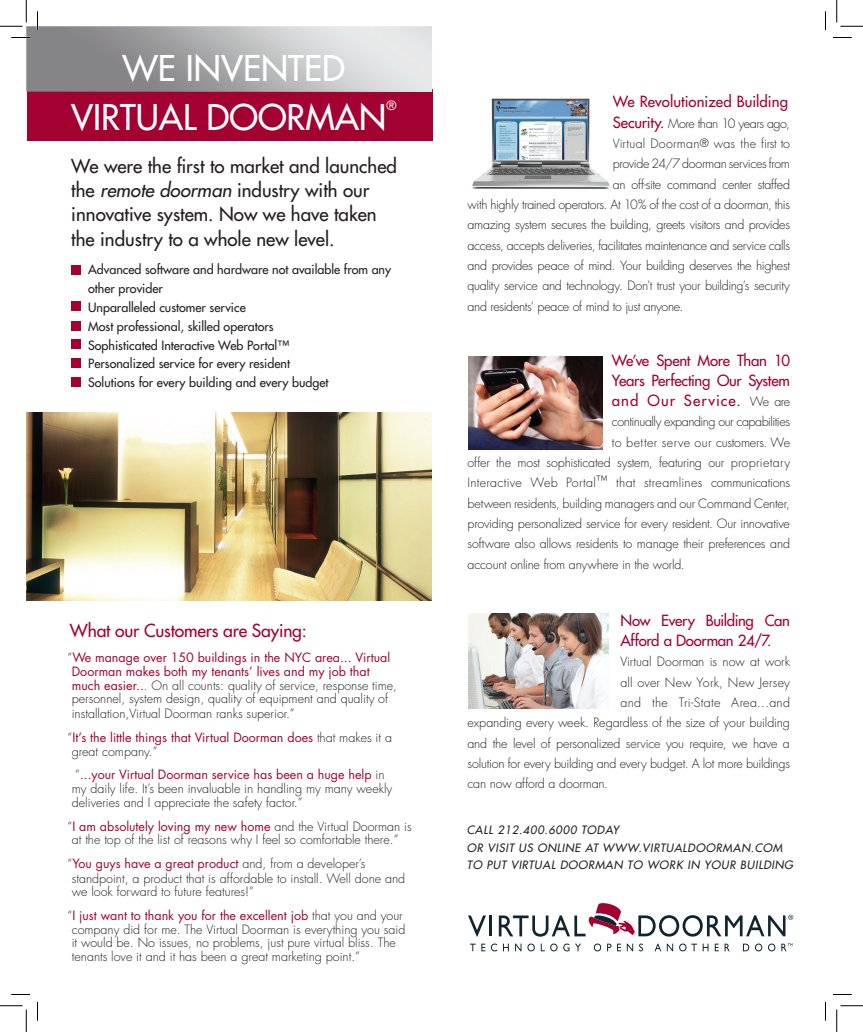
<style>
.page{position:relative;width:863px;height:1032px;background:#fff}
.page>*{position:absolute;margin:0;border:0;box-sizing:border-box;transform-origin:0 0}
.t1{font:34.5px "Futura";color:#fff}
.t2{font:18.75px/24.1px "Futura";color:#231f20}
.t3{font:17.5px "Futura";letter-spacing:-.01em;color:#a40133}
.t4{font:15px/20.2px "Futura";letter-spacing:-.015em;color:#a40133;text-align:justify}
.t5{font:300 12.5px/13.5px "Futura";letter-spacing:-.01em;color:#231f20}
.t6{font:12.5px/13.8px "Futura";color:#a40133}
.t7{font:12.5px/18.8px "Futura";color:#231f20}
.t8{font:300 12.5px "Futura";letter-spacing:.02em;color:#231f20}
.t9{font:300 12.5px "Futura";letter-spacing:-.03em;color:#231f20}
.t10{font:300 12.5px "Futura";letter-spacing:.03em;color:#231f20}
.t11{font:300 12.5px "Futura";letter-spacing:-.04em;color:#231f20}
.t12{font:300 12.5px "Futura";letter-spacing:-.035em;color:#231f20}
.t13{font:300 12.5px "Futura";letter-spacing:.015em;color:#231f20}
.t14{font:12.5px "Futura";color:#fff}
.t15{font:italic 11.25px/17.5px "Futura";letter-spacing:.06em;color:#231f20}
.s1{font-style:italic}
.s2{font-weight:300;color:#231f20}
.s3{font-weight:300}
.s4{font-weight:400;color:#a40133}
.s5{font-weight:400;font-size:15px;color:#a40133}
.s6{font-size:11.25px}
.s7{font-weight:300;font-size:12.5px;color:#231f20}
</style>
<div class="page">
<svg style="left:470px;top:943px;width:5px;height:8px"></svg>
<svg style="left:481px;top:943px;width:4px;height:8px"></svg>
<svg style="left:491px;top:943px;width:6px;height:8px"></svg>
<svg style="left:503px;top:943px;width:6px;height:8px"></svg>
<svg style="left:515px;top:943px;width:6px;height:8px"></svg>
<svg style="left:527px;top:943px;width:30px;height:8px"></svg>
<svg style="left:563px;top:943px;width:6px;height:8px"></svg>
<svg style="left:575px;top:943px;width:6px;height:8px"></svg>
<svg style="left:593px;top:943px;width:8px;height:8px"></svg>
<svg style="left:607px;top:943px;width:4px;height:8px"></svg>
<svg style="left:617px;top:943px;width:16px;height:8px"></svg>
<svg style="left:639px;top:943px;width:4px;height:8px"></svg>
<svg style="left:654px;top:943px;width:19px;height:8px"></svg>
<svg style="left:679px;top:943px;width:29px;height:8px"></svg>
<svg style="left:714px;top:943px;width:4px;height:8px"></svg>
<svg style="left:724px;top:943px;width:5px;height:8px"></svg>
<svg style="left:743px;top:943px;width:6px;height:8px"></svg>
<svg style="left:755px;top:943px;width:7px;height:8px"></svg>
<svg style="left:768px;top:943px;width:7px;height:8px"></svg>
<svg style="left:781px;top:943px;width:11px;height:8px"></svg>
<svg style="left:468px;top:915px;width:18px;height:21px"></svg>
<hr style="left:489px;top:915px;width:3px;height:21px;background:#112530">
<svg style="left:499px;top:903px;width:294px;height:33px"></svg>
<img style="left:468px;top:356px;width:134px;height:93px">
<img style="left:470px;top:613px;width:138px;height:95px">
<div style="left:27px;top:89px;width:405px;height:52px;background:#a40133"></div>
<img style="left:26px;top:26px;width:406px;height:66px">
<div style="left:71px;top:266px;width:9px;height:9px;background:#a40133"></div>
<div style="left:71px;top:302px;width:9px;height:9px;background:#a40133"></div>
<div style="left:71px;top:321px;width:9px;height:9px;background:#a40133"></div>
<div style="left:71px;top:339px;width:9px;height:9px;background:#a40133"></div>
<div style="left:71px;top:358px;width:9px;height:9px;background:#a40133"></div>
<div style="left:71px;top:378px;width:9px;height:9px;background:#a40133"></div>
<img style="left:26px;top:412px;width:405px;height:188px">
<img style="left:472px;top:98px;width:138px;height:91px">
<svg style="left:11px;top:37px;width:19px;height:1px"></svg>
<svg style="left:833px;top:37px;width:18px;height:1px"></svg>
<svg style="left:11px;top:994px;width:19px;height:1px"></svg>
<svg style="left:833px;top:994px;width:18px;height:1px"></svg>
<svg style="left:37px;top:11px;width:1px;height:19px"></svg>
<svg style="left:37px;top:1002px;width:1px;height:18px"></svg>
<svg style="left:825px;top:11px;width:1px;height:19px"></svg>
<svg style="left:825px;top:1002px;width:1px;height:18px"></svg>
<svg style="left:0;top:0;width:27px;height:27px"></svg>
<svg style="left:0;top:1005px;width:27px;height:26px"></svg>
<svg style="left:836px;top:0;width:26px;height:27px"></svg>
<svg style="left:836px;top:1005px;width:26px;height:26px"></svg>
<h1 class="t1" style="left:122px;top:47px;width:142px">We invented</h1>
<h1 class="t1" style="left:71px;top:96px;width:20px">Virtua</h1>
<h1 class="t1" style="left:183px;top:96px;width:73px">l Doorman</h1>
<p class="t14" style="left:386px;top:98px;width:11px">®</p>
<h2 class="t2" style="left:71px;top:154px;width:327px">We were the first to market and launched the <span class="s1">REMOTE DOORMAN</span> industry with our innovative system. Now we have taken the industry to a whole new level.</h2>
<p class="t7" style="left:88px;top:260px;width:304px">Advanced software and hardware not available from any other provider<br>Unparalleled customer service<br>Most professional, skilled operators<br>Sophisticated Interactive Web Portal™<br>Personalized service for every resident<br>Solutions for every building and every budget</p>
<h3 class="t3" style="left:70px;top:619px;width:238px">What our Customers are Saying:</h3>
<p class="t6" style="left:72px;top:650px;width:327px;text-indent:-4px"><span class="s2">“</span>We manage over 150 buildings in the NYC area... Virtual Doorman makes both my tenants’ lives and my job that much easier..<span class="s3">.</span> <span class="s2">On all counts: quality of service, response time, personnel, system design, quality of equipment and quality of</span></p>
<p class="t5" style="left:68px;top:702px;width:326px;line-height:23.8px;text-indent:4px">installation,Virtual Doorman ranks superior.”<br>“<span class="s4">It’s the little things that Virtual Doorman does</span> that makes it a</p>
<p class="t6" style="left:72px;top:739px;width:314px;line-height:23.8px"><span class="s2">great company.”<br>“</span>...your Virtual Doorman service has been a huge help <span class="s2">in</span></p>
<p class="t5" style="left:72px;top:782px;width:322px">my daily life. It’s been invaluable in handling my many weekly deliveries and I appreciate the safety factor.”</p>
<p class="t5" style="left:72px;top:819px;width:341px;text-indent:-4px">“<span class="s4">I am absolutely loving my new home</span> and the Virtual Doorman is at the top of the list of reasons why I feel so comfortable there.”</p>
<p class="t5" style="left:72px;top:856px;width:335px;line-height:14px;text-indent:-4px">“<span class="s4">You guys have a great product</span> and, from a developer’s standpoint, a product that is affordable to install. Well done and we look forward to future features!”</p>
<p class="t5" style="left:72px;top:909px;width:335px;text-indent:-4px">“<span class="s4">I just want to thank you for the excellent job</span> that you and your company did for me. The Virtual Doorman is everything you said it would be. No issues, no problems, just pure virtual bliss. The tenants love it and it has been a great marketing point.”</p>
<p class="t4" style="left:612px;top:92px;width:177px">We Revolutionized Building</p>
<p class="t12" style="left:612px;top:116px;width:179px"><span class="s5">Security.</span> More than 10 years ago,</p>
<p class="t8" style="left:612px;top:136px;width:179px">Virtual Doorman<span class="s6">®</span> was the first to</p>
<p class="t5" style="left:612px;top:157px;width:179px">provide 24/7 doorman services from</p>
<p class="t5" style="left:612px;top:178px;width:179px">an off-site command center staffed</p>
<p class="t5" style="left:467px;top:198px;width:324px">with highly trained operators. At 10% of the cost of a doorman, this</p>
<p class="t9" style="left:467px;top:217px;width:324px">amazing system secures the building, greets visitors and provides</p>
<p class="t5" style="left:467px;top:239px;width:324px">access, accepts deliveries, facilitates maintenance and service calls</p>
<p class="t5" style="left:467px;top:259px;width:324px">and provides peace of mind. Your building deserves the highest</p>
<p class="t5" style="left:467px;top:279px;width:324px">quality service and technology. Don’t trust your building’s security</p>
<p class="t5" style="left:467px;top:300px;width:217px">and residents’ peace of mind to just anyone.</p>
<p class="t4" style="left:612px;top:350px;width:180px">We’ve Spent More Than 10<br>Years Perfecting Our System and Our Service. <span class="s7">We are</span></p>
<p class="t11" style="left:612px;top:414px;width:180px">continually expanding our capabilities</p>
<p class="t10" style="left:612px;top:434px;width:180px">to better serve our customers. We</p>
<p class="t5" style="left:467px;top:456px;width:324px">offer the most sophisticated system, featuring our proprietary</p>
<p class="t8" style="left:467px;top:475px;width:324px">Interactive Web Portal™ that streamlines communications</p>
<p class="t5" style="left:467px;top:496px;width:324px">between residents, building managers and our Command Center,</p>
<p class="t5" style="left:467px;top:517px;width:324px">providing personalized service for every resident. Our innovative</p>
<p class="t5" style="left:467px;top:537px;width:324px">software also allows residents to manage their preferences and</p>
<p class="t5" style="left:467px;top:557px;width:219px">account online from anywhere in the world.</p>
<p class="t4" style="left:620px;top:610px;width:171px">Now Every Building Can<br>Afford a Doorman 24/7.</p>
<p class="t5" style="left:620px;top:655px;width:171px">Virtual Doorman is now at work</p>
<p class="t13" style="left:620px;top:674px;width:171px">all over New York, New Jersey</p>
<p class="t10" style="left:620px;top:694px;width:171px">and the Tri-State Area…and</p>
<p class="t5" style="left:467px;top:716px;width:324px">expanding every week. Regardless of the size of your building</p>
<p class="t5" style="left:467px;top:736px;width:324px">and the level of personalized service you require, we have a</p>
<p class="t5" style="left:467px;top:756px;width:324px">solution for every building and every budget. A lot more buildings</p>
<p class="t5" style="left:467px;top:777px;width:142px">can now afford a doorman.</p>
<p class="t15" style="left:467px;top:821px;width:328px">CALL 212.400.6000 TODAY<br>OR VISIT US ONLINE AT WWW.VIRTUALDOORMAN.COM<br>TO PUT VIRTUAL DOORMAN TO WORK IN YOUR BUILDING</p>
</div>
